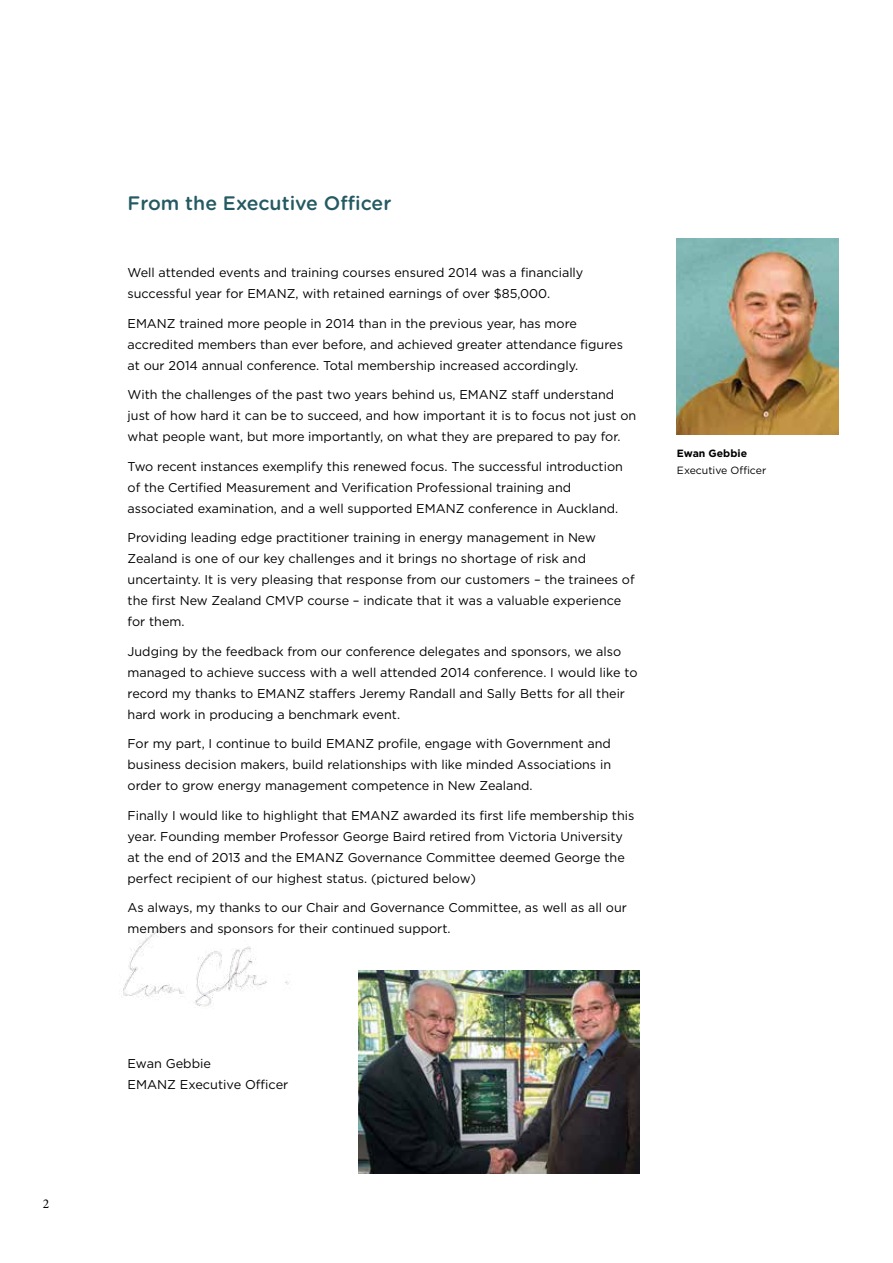
<style>
.page{position:relative;width:893px;height:1263px;background:#fff}
.page>*{position:absolute;margin:0;border:0;box-sizing:border-box;transform-origin:0 0}
.t1{font:500 19.5px "Gotham Rounded";color:#245a62}
.t2{font:13.5px "Minion Pro";color:#000}
.t3{font:12.75px/21px "Gotham";color:#000}
.t4{font:10.5px "Gotham";color:#000}
.t5{font:700 10.5px "Gotham";color:#000}
</style>
<div class="page">
<img style="left:677px;top:239px;width:161px;height:195px">
<img style="left:121px;top:923px;width:168px;height:86px">
<img style="left:358px;top:970px;width:281px;height:204px">
<p class="t2" style="left:43px;top:1194px;width:8px">2</p>
<h1 class="t1" style="left:128px;top:192px;width:265px">From the Executive Officer</h1>
<p class="t3" style="left:128px;top:262px;width:457px">Well attended events and training courses ensured 2014 was a financially successful year for EMANZ, with retained earnings of over $85,000.</p>
<p class="t3" style="left:128px;top:312px;width:497px">EMANZ trained more people in 2014 than in the previous year, has more accredited members than ever before, and achieved greater attendance figures at our 2014 annual conference. Total membership increased accordingly.</p>
<p class="t3" style="left:128px;top:384px;width:510px">With the challenges of the past two years behind us, EMANZ staff understand just of how hard it can be to succeed, and how important it is to focus not just on what people want, but more importantly, on what they are prepared to pay for.</p>
<p class="t3" style="left:128px;top:455px;width:497px">Two recent instances exemplify this renewed focus. The successful introduction of the Certified Measurement and Verification Professional training and associated examination, and a well supported EMANZ conference in Auckland.</p>
<p class="t3" style="left:128px;top:527px;width:509px">Providing leading edge practitioner training in energy management in New Zealand is one of our key challenges and it brings no shortage of risk and uncertainty. It is very pleasing that response from our customers – the trainees of the first New Zealand CMVP course – indicate that it was a valuable experience for them.</p>
<p class="t3" style="left:128px;top:640px;width:511px">Judging by the feedback from our conference delegates and sponsors, we also managed to achieve success with a well attended 2014 conference. I would like to record my thanks to EMANZ staffers Jeremy Randall and Sally Betts for all their hard work in producing a benchmark event.</p>
<p class="t3" style="left:128px;top:733px;width:485px;text-align:justify">For my part, I continue to build EMANZ profile, engage with Government and business decision makers, build relationships with like minded Associations in order to grow energy management competence in New Zealand.</p>
<p class="t3" style="left:128px;top:804px;width:508px">Finally I would like to highlight that EMANZ awarded its first life membership this year. Founding member Professor George Baird retired from Victoria University at the end of 2013 and the EMANZ Governance Committee deemed George the perfect recipient of our highest status. (pictured below)</p>
<p class="t3" style="left:128px;top:897px;width:501px">As always, my thanks to our Chair and Governance Committee, as well as all our members and sponsors for their continued support.</p>
<p class="t5" style="left:677px;top:447px;width:72px">Ewan Gebbie</p>
<p class="t4" style="left:677px;top:464px;width:91px">Executive Officer</p>
<p class="t3" style="left:128px;top:1053px;width:162px">Ewan Gebbie<br>EMANZ Executive Officer</p>
</div>
